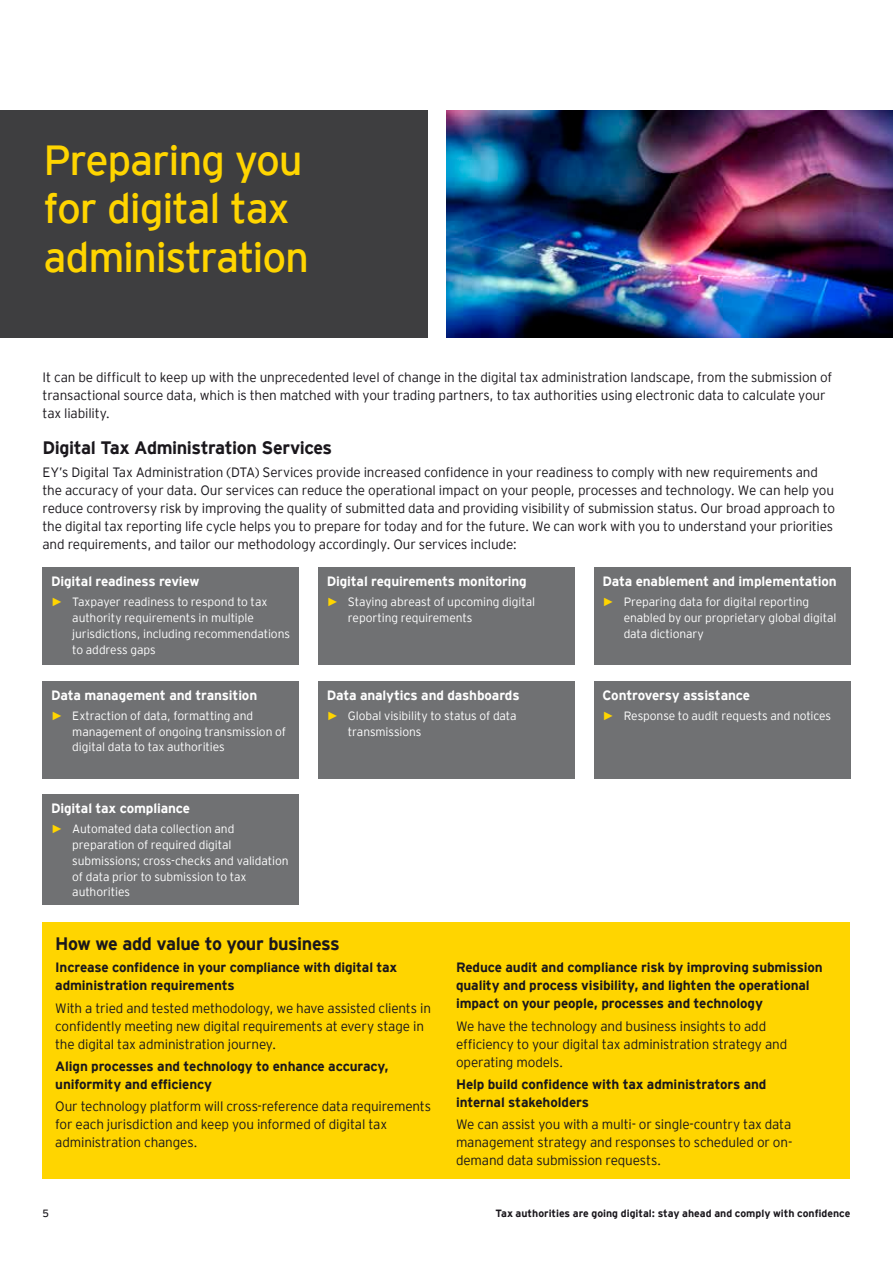
<style>
.page{position:relative;width:893px;height:1263px;background:#fff}
.page>*{position:absolute;margin:0;border:0;box-sizing:border-box;transform-origin:0 0}
.t1{font:42px/48px "EY Interstate";letter-spacing:-.03em;color:#ffd500}
.t2{font:700 18px "EY Interstate";letter-spacing:-.025em;color:#1a171c}
.t3{font:300 13.5px/18px "EY Interstate";letter-spacing:-.015em;color:#1a171c}
.t4{font:700 13.5px/18px "EY Interstate";letter-spacing:-.01em;color:#1a171c}
.t5{font:700 13.5px "EY Interstate";letter-spacing:-.01em;color:#fff}
.t6{font:300 12px/15.8px "EY Interstate";letter-spacing:-.01em;color:#fff}
.t7{font:700 10.5px "EY Interstate";color:#1a171c}
.t8{font:10.5px "EY Interstate";color:#1a171c}
.s1{font-family:"Arial";font-weight:700;color:#ffd500}
</style>
<div class="page">
<div style="left:43px;top:794px;width:256px;height:111px;background:#707173"></div>
<div style="left:318px;top:567px;width:257px;height:98px;background:#707173"></div>
<div style="left:43px;top:567px;width:256px;height:98px;background:#707173"></div>
<div style="left:594px;top:567px;width:256px;height:98px;background:#707173"></div>
<div style="left:594px;top:681px;width:256px;height:97px;background:#707173"></div>
<div style="left:43px;top:681px;width:256px;height:97px;background:#707173"></div>
<div style="left:318px;top:681px;width:257px;height:97px;background:#707173"></div>
<div style="left:0;top:110px;width:428px;height:228px;background:#3e3e40"></div>
<img style="left:447px;top:110px;width:446px;height:228px">
<div style="left:43px;top:923px;width:807px;height:256px;background:#ffd500"></div>
<h1 class="t1" style="left:44px;top:134px;width:267px">Preparing you for digital tax administration</h1>
<p class="t3" style="left:43px;top:368px;width:791px">It can be difficult to keep up with the unprecedented level of change in the digital tax administration landscape, from the submission of transactional source data, which is then matched with your trading partners, to tax authorities using electronic data to calculate your tax liability.</p>
<h2 class="t2" style="left:43px;top:435px;width:291px">Digital Tax Administration Services</h2>
<p class="t3" style="left:43px;top:462px;width:794px">EY’s Digital Tax Administration (DTA) Services provide increased confidence in your readiness to comply with new requirements and the accuracy of your data. Our services can reduce the operational impact on your people, processes and technology. We can help you reduce controversy risk by improving the quality of submitted data and providing visibility of submission status. Our broad approach to the digital tax reporting life cycle helps you to prepare for today and for the future. We can work with you to understand your priorities and requirements, and tailor our methodology accordingly. Our services include:</p>
<p class="t5" style="left:51px;top:572px;width:150px">Digital readiness review</p>
<p class="t6" style="left:72px;top:593px;width:219px;text-indent:-21px"><span class="s1">►</span> Taxpayer readiness to respond to tax authority requirements in multiple jurisdictions, including recommendations to address gaps</p>
<p class="t5" style="left:51px;top:685px;width:208px">Data management and transition</p>
<p class="t6" style="left:72px;top:707px;width:215px;text-indent:-21px"><span class="s1">►</span> Extraction of data, formatting and management of ongoing transmission of digital data to tax authorities</p>
<p class="t5" style="left:51px;top:799px;width:141px">Digital tax compliance</p>
<p class="t6" style="left:72px;top:821px;width:218px;text-indent:-21px"><span class="s1">►</span> Automated data collection and preparation of required digital submissions; cross-checks and validation of data prior to submission to tax authorities</p>
<p class="t5" style="left:327px;top:572px;width:202px">Digital requirements monitoring</p>
<p class="t6" style="left:348px;top:593px;width:189px;text-indent:-21px"><span class="s1">►</span> Staying abreast of upcoming digital reporting requirements</p>
<p class="t5" style="left:327px;top:685px;width:194px">Data analytics and dashboards</p>
<p class="t6" style="left:348px;top:707px;width:170px;text-indent:-21px"><span class="s1">►</span> Global visibility to status of data transmissions</p>
<p class="t5" style="left:602px;top:572px;width:236px">Data enablement and implementation</p>
<p class="t6" style="left:624px;top:593px;width:214px;text-indent:-21px"><span class="s1">►</span> Preparing data for digital reporting enabled by our proprietary global digital data dictionary</p>
<p class="t5" style="left:602px;top:685px;width:149px">Controversy assistance</p>
<p class="t6" style="left:602px;top:707px;width:230px"><span class="s1">►</span> Response to audit requests and notices</p>
<h2 class="t2" style="left:55px;top:931px;width:286px">How we add value to your business</h2>
<p class="t4" style="left:55px;top:958px;width:344px">Increase confidence in your compliance with digital tax administration requirements</p>
<p class="t3" style="left:55px;top:998px;width:377px">With a tried and tested methodology, we have assisted clients in confidently meeting new digital requirements at every stage in the digital tax administration journey.</p>
<p class="t4" style="left:55px;top:1056px;width:335px">Align processes and technology to enhance accuracy, uniformity and efficiency</p>
<p class="t3" style="left:55px;top:1096px;width:377px">Our technology platform will cross-reference data requirements for each jurisdiction and keep you informed of digital tax administration changes.</p>
<p class="t4" style="left:456px;top:958px;width:368px">Reduce audit and compliance risk by improving submission quality and process visibility, and lighten the operational impact on your people, processes and technology</p>
<p class="t3" style="left:456px;top:1016px;width:333px">We have the technology and business insights to add efficiency to your digital tax administration strategy and operating models.</p>
<p class="t4" style="left:456px;top:1074px;width:312px">Help build confidence with tax administrators and internal stakeholders</p>
<p class="t3" style="left:456px;top:1114px;width:338px;text-align:justify">We can assist you with a multi- or single-country tax data management strategy and responses to scheduled or on&shy;demand data submission requests.</p>
<p class="t8" style="left:43px;top:1206px;width:8px">5</p>
<p class="t7" style="left:495px;top:1206px;width:357px">Tax authorities are going digital: stay ahead and comply with confidence</p>
</div>
